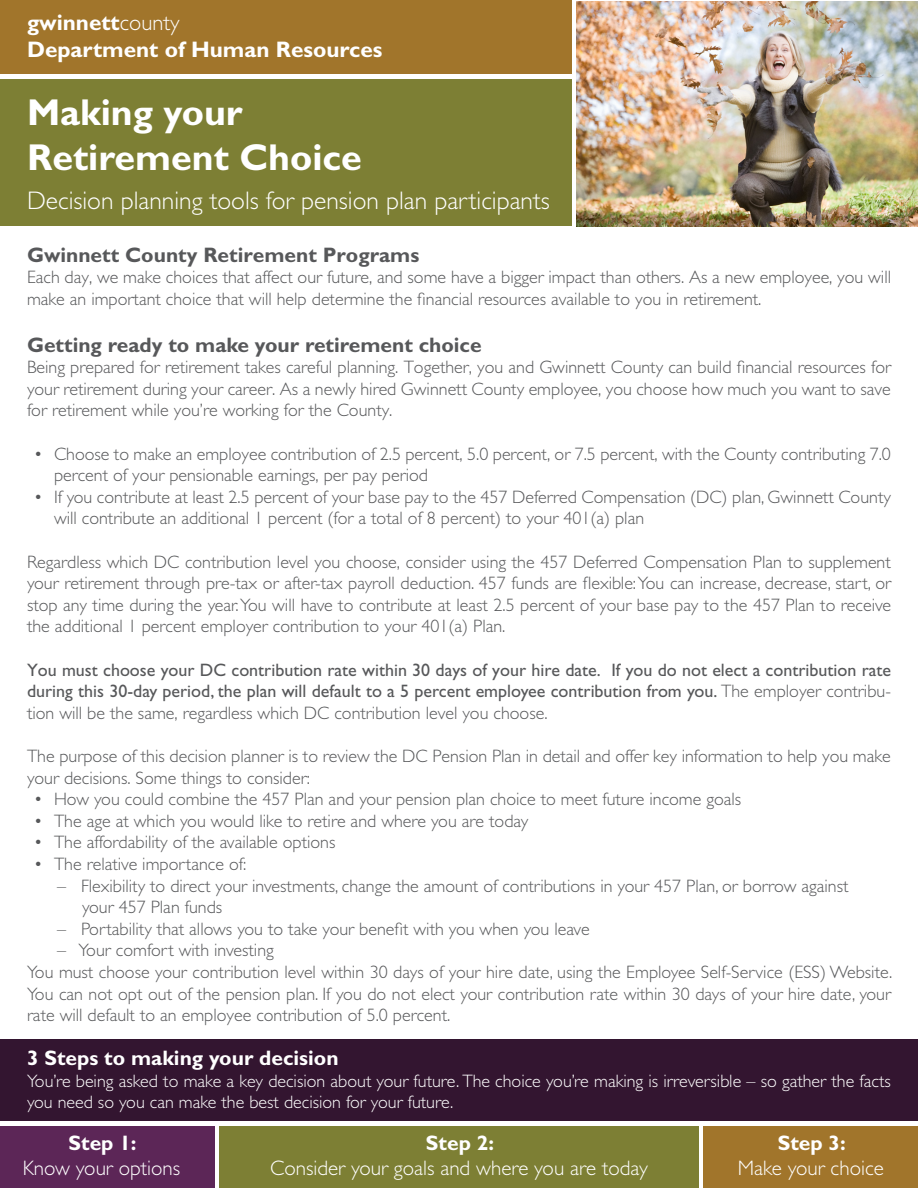
<style>
.page{position:relative;width:918px;height:1188px;background:#fff}
.page>*{position:absolute;margin:0;border:0;box-sizing:border-box;transform-origin:0 0}
.t1{font:700 37.5px "Gill Sans";color:#fff}
.t2{font:300 25.5px "Gill Sans";color:#fff}
.t3{font:700 22.5px "Gill Sans";color:#fff}
.t4{font:700 21px "Gill Sans";color:#57585a}
.t5{font:300 21px "Gill Sans";color:#fff}
.t6{font:700 21px "Gill Sans";color:#fff}
.t7{font:300 18px/21.6px "Gill Sans";color:#57585a}
.t8{font:18px/21.6px "Gill Sans";color:#57585a;text-align:justify}
.t9{font:300 18px/21.6px "Gill Sans";color:#fff}
.s1{font-weight:300}
</style>
<div class="page">
<img style="left:577px;top:1px;width:341px;height:225px">
<div style="left:0;top:0;width:571px;height:74px;background:#a1752b"></div>
<div style="left:0;top:79px;width:571px;height:147px;background:#7d7f34"></div>
<div style="left:0;top:1040px;width:918px;height:81px;background:#331530"></div>
<div style="left:0;top:1127px;width:214px;height:61px;background:#5c2657"></div>
<div style="left:219px;top:1127px;width:480px;height:61px;background:#7d7f34"></div>
<div style="left:704px;top:1127px;width:214px;height:61px;background:#a1752b"></div>
<p class="t3" style="left:27px;top:9px;width:154px">gwinnett<span class="s1">county</span></p>
<p class="t3" style="left:27px;top:36px;width:357px">Department of Human Resources</p>
<p class="t1" style="left:27px;top:90px;width:217px">Making your</p>
<p class="t1" style="left:27px;top:135px;width:337px">Retirement Choice</p>
<p class="t2" style="left:27px;top:186px;width:524px">Decision planning tools for pension plan participants</p>
<p class="t4" style="left:27px;top:242px;width:394px">Gwinnett County Retirement Programs</p>
<p class="t7" style="left:27px;top:267px;width:866px">Each day, we make choices that affect our future, and some have a bigger impact than others. As a new employee, you will make an important choice that will help determine the financial resources available to you in retirement.</p>
<p class="t4" style="left:27px;top:332px;width:456px">Getting ready to make your retirement choice</p>
<p class="t7" style="left:27px;top:357px;width:866px;text-align:justify">Being prepared for retirement takes careful planning. Together, you and Gwinnett County can build financial resources for your retirement during your career. As a newly hired Gwinnett County employee, you choose how much you want to save for retirement while you’re working for the County.</p>
<p class="t7" style="left:54px;top:443px;width:838px;text-indent:-20px">• Choose to make an employee contribution of 2.5 percent, 5.0 percent, or 7.5 percent, with the County contributing 7.0 percent of your pensionable earnings, per pay period</p>
<p class="t7" style="left:54px;top:486px;width:838px;text-indent:-20px">• If you contribute at least 2.5 percent of your base pay to the 457 Deferred Compensation (DC) plan, Gwinnett County will contribute an additional 1 percent (for a total of 8 percent) to your 401(a) plan</p>
<p class="t7" style="left:27px;top:551px;width:866px;text-align:justify">Regardless which DC contribution level you choose, consider using the 457 Deferred Compensation Plan to supplement your retirement through pre-tax or after-tax payroll deduction. 457 funds are flexible: You can increase, decrease, start, or stop any time during the year. You will have to contribute at least 2.5 percent of your base pay to the 457 Plan to receive the additional 1 percent employer contribution to your 401(a) Plan.</p>
<p class="t8" style="left:27px;top:659px;width:866px">You must choose your DC contribution rate within 30 days of your hire date. If you do not elect a contribution rate during this 30-day period, the plan will default to a 5 percent employee contribution from you. <span class="s1">The employer contribu&shy;tion will be the same, regardless which DC contribution level you choose.</span></p>
<p class="t7" style="left:27px;top:745px;width:865px">The purpose of this decision planner is to review the DC Pension Plan in detail and offer key information to help you make your decisions. Some things to consider:</p>
<p class="t7" style="left:34px;top:789px;width:709px">• How you could combine the 457 Plan and your pension plan choice to meet future income goals</p>
<p class="t7" style="left:34px;top:810px;width:496px">• The age at which you would like to retire and where you are today</p>
<p class="t7" style="left:34px;top:832px;width:303px">• The affordability of the available options</p>
<p class="t7" style="left:34px;top:853px;width:214px">• The relative importance of:</p>
<p class="t7" style="left:57px;top:875px;width:793px">– Flexibility to direct your investments, change the amount of contributions in your 457 Plan, or borrow against</p>
<p class="t7" style="left:82px;top:897px;width:142px">your 457 Plan funds</p>
<p class="t7" style="left:57px;top:918px;width:534px">– Portability that allows you to take your benefit with you when you leave</p>
<p class="t7" style="left:57px;top:940px;width:218px">– Your comfort with investing</p>
<p class="t7" style="left:27px;top:961px;width:867px;text-align:justify">You must choose your contribution level within 30 days of your hire date, using the Employee Self-Service (ESS) Website.<br>You can not opt out of the pension plan. If you do not elect your contribution rate within 30 days of your hire date, your rate will default to an employee contribution of 5.0 percent.</p>
<p class="t6" style="left:27px;top:1046px;width:313px">3 Steps to making your decision</p>
<p class="t9" style="left:27px;top:1070px;width:865px">You’re being asked to make a key decision about your future. The choice you’re making is irreversible – so gather the facts you need so you can make the best decision for your future.</p>
<p class="t6" style="left:68px;top:1130px;width:70px">Step 1:</p>
<p class="t5" style="left:23px;top:1156px;width:159px">Know your options</p>
<p class="t6" style="left:426px;top:1130px;width:70px">Step 2:</p>
<p class="t5" style="left:270px;top:1156px;width:379px">Consider your goals and where you are today</p>
<p class="t6" style="left:778px;top:1130px;width:70px">Step 3:</p>
<p class="t5" style="left:738px;top:1156px;width:148px">Make your choice</p>
</div>
